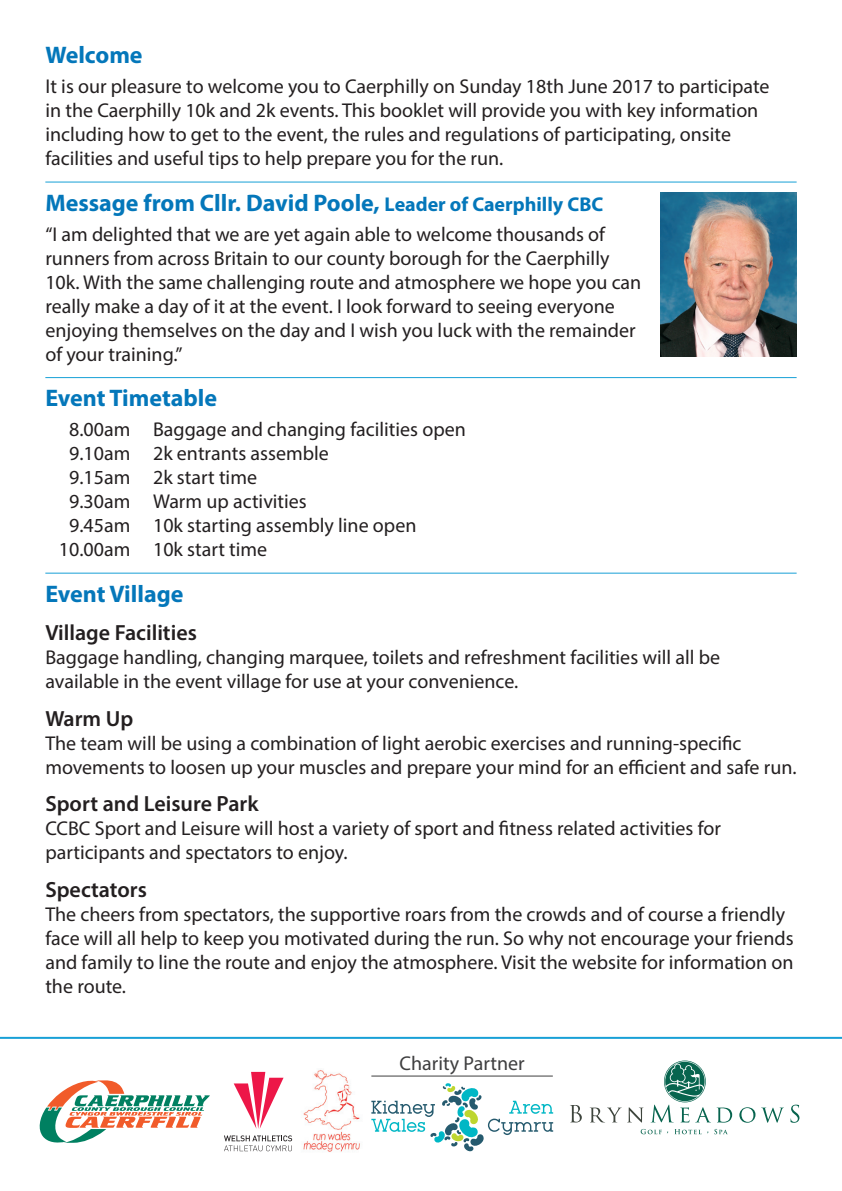
<style>
.page{position:relative;width:842px;height:1191px;background:#fff}
.page>*{position:absolute;margin:0;border:0;box-sizing:border-box;transform-origin:0 0}
.t1{font:700 24px "Myriad Pro";color:#0477ba}
.t2{font:600 22px "Myriad Pro";color:#231f20}
.t3{font:20px/24px "Myriad Pro";color:#231f20}
.t4{font:20px "Myriad Pro";color:#3e3e3f}
.s1{font-size:20px}
</style>
<div class="page">
<svg style="left:234px;top:1071px;width:50px;height:57px"></svg>
<svg style="left:224px;top:1135px;width:68px;height:16px"></svg>
<img style="left:303px;top:1070px;width:57px;height:82px">
<svg style="left:40px;top:1080px;width:170px;height:62px"></svg>
<svg style="left:570px;top:1105px;width:12px;height:17px"></svg>
<svg style="left:590px;top:1107px;width:53px;height:15px"></svg>
<svg style="left:717px;top:1107px;width:15px;height:15px"></svg>
<svg style="left:739px;top:1107px;width:16px;height:15px"></svg>
<svg style="left:761px;top:1107px;width:23px;height:15px"></svg>
<svg style="left:790px;top:1104px;width:9px;height:18px"></svg>
<svg style="left:714px;top:1129px;width:14px;height:5px"></svg>
<svg style="left:674px;top:1129px;width:34px;height:5px"></svg>
<svg style="left:641px;top:1129px;width:27px;height:5px"></svg>
<svg style="left:652px;top:1060px;width:58px;height:62px"></svg>
<svg style="left:371px;top:1083px;width:182px;height:68px"></svg>
<hr style="left:371px;top:1075px;width:182px;height:1px;background:#3e3e3f">
<hr style="left:0;top:1036px;width:842px;height:2px;background:#17a0d6">
<hr style="left:45px;top:181px;width:752px;height:1px;background:#17a0d6">
<hr style="left:45px;top:377px;width:752px;height:1px;background:#17a0d6">
<hr style="left:45px;top:572px;width:752px;height:1px;background:#17a0d6">
<img style="left:660px;top:193px;width:137px;height:163px">
<p class="t1" style="left:45px;top:40px;width:99px">Welcome</p>
<p class="t3" style="left:45px;top:74px;width:726px">It is our pleasure to welcome you to Caerphilly on Sunday 18th June 2017 to participate in the Caerphilly 10k and 2k events. This booklet will provide you with key information including how to get to the event, the rules and regulations of participating, onsite facilities and useful tips to help prepare you for the run.</p>
<p class="t1" style="left:45px;top:187px;width:559px">Message from Cllr. David Poole, <span class="s1">Leader of Caerphilly CBC</span></p>
<p class="t3" style="left:45px;top:221px;width:597px">“I am delighted that we are yet again able to welcome thousands of runners from across Britain to our county borough for the Caerphilly 10k. With the same challenging route and atmosphere we hope you can really make a day of it at the event. I look forward to seeing everyone enjoying themselves on the day and I wish you luck with the remainder of your training.”</p>
<p class="t1" style="left:45px;top:383px;width:173px">Event Timetable</p>
<p class="t3" style="left:69px;top:417px;width:398px">8.00am Baggage and changing facilities open</p>
<p class="t3" style="left:69px;top:441px;width:261px">9.10am 2k entrants assemble</p>
<p class="t3" style="left:69px;top:465px;width:189px">9.15am 2k start time</p>
<p class="t3" style="left:69px;top:489px;width:239px">9.30am Warm up activities</p>
<p class="t3" style="left:69px;top:513px;width:349px">9.45am 10k starting assembly line open</p>
<p class="t3" style="left:59px;top:537px;width:210px">10.00am 10k start time</p>
<p class="t1" style="left:45px;top:578px;width:140px">Event Village</p>
<p class="t2" style="left:45px;top:618px;width:153px">Village Facilities</p>
<p class="t3" style="left:45px;top:645px;width:676px">Baggage handling, changing marquee, toilets and refreshment facilities will all be available in the event village for use at your convenience.</p>
<p class="t2" style="left:45px;top:704px;width:90px">Warm Up</p>
<p class="t3" style="left:45px;top:730px;width:753px">The team will be using a combination of light aerobic exercises and running-specific movements to loosen up your muscles and prepare your mind for an efficient and safe run.</p>
<p class="t2" style="left:45px;top:790px;width:215px">Sport and Leisure Park</p>
<p class="t3" style="left:45px;top:816px;width:677px">CCBC Sport and Leisure will host a variety of sport and fitness related activities for participants and spectators to enjoy.</p>
<p class="t2" style="left:45px;top:875px;width:103px">Spectators</p>
<p class="t3" style="left:45px;top:902px;width:750px">The cheers from spectators, the supportive roars from the crowds and of course a friendly face will all help to keep you motivated during the run. So why not encourage your friends and family to line the route and enjoy the atmosphere. Visit the website for information on the route.</p>
<p class="t4" style="left:399px;top:1050px;width:127px">Charity Partner</p>
</div>
